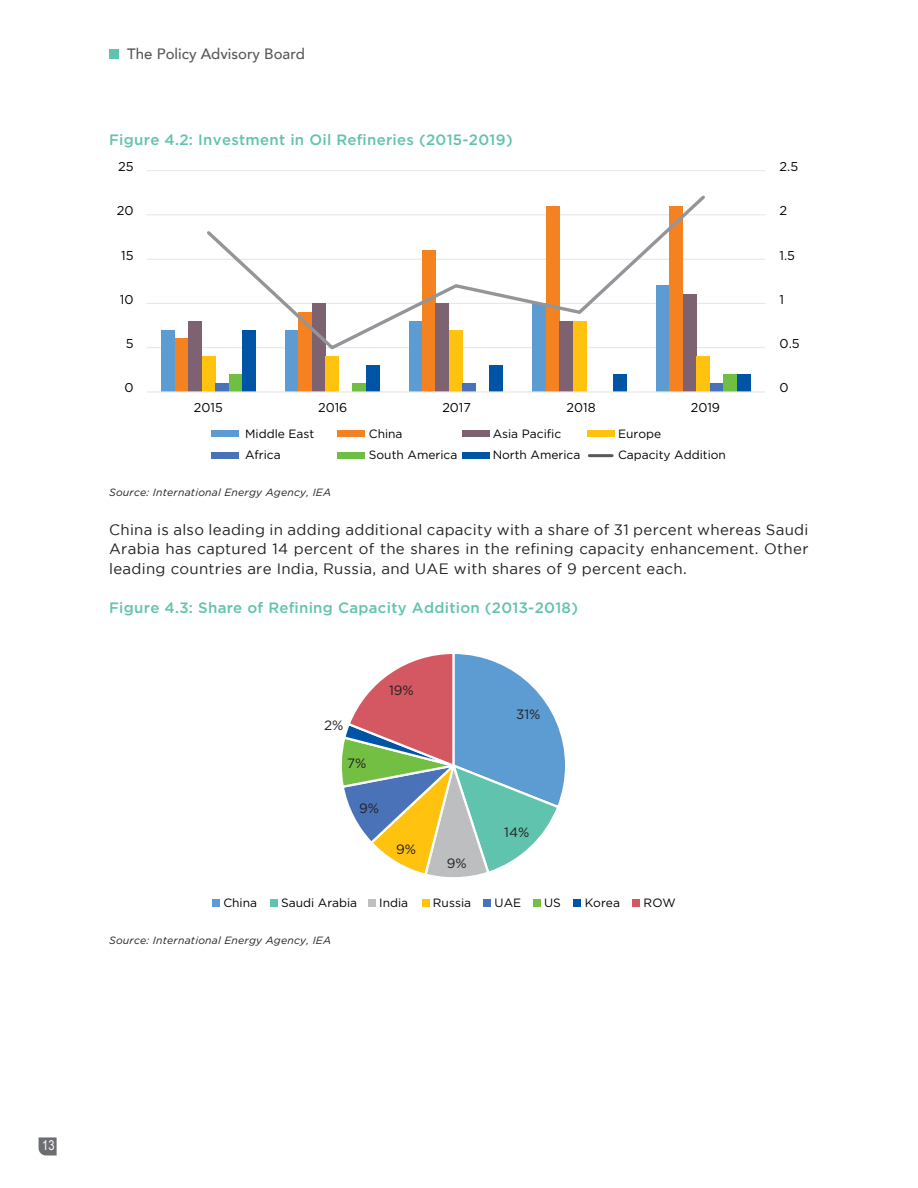
<style>
.page{position:relative;width:918px;height:1188px;background:#fff}
.page>*{position:absolute;margin:0;border:0;box-sizing:border-box;transform-origin:0 0}
.t1{font:15px/19.5px "Gotham";letter-spacing:.02em;color:#231f20;text-align:justify}
.t2{font:500 15px "Gotham";letter-spacing:.02em;color:#61c3ad}
.t3{font:500 15px "Avenir";color:#58595b}
.t4{font:13.5px "Gotham";color:#231f20}
.t5{font:13.5px "Arial Narrow";color:#fff}
.t6{font:12.75px "Gotham";color:#010101}
.t7{font:12px "Gotham";color:#010101}
.t8{font:italic 10.5px "Gotham";letter-spacing:.02em;color:#231f20}
</style>
<div class="page">
<div style="left:109px;top:49px;width:10px;height:10px;background:#61c3ad"></div>
<svg style="left:39px;top:1137px;width:18px;height:19px"></svg>
<hr style="left:147px;top:170px;width:618px;height:1px;background:#e6e7e8">
<hr style="left:147px;top:214px;width:618px;height:1px;background:#e6e7e8">
<hr style="left:147px;top:259px;width:618px;height:1px;background:#e6e7e8">
<hr style="left:147px;top:303px;width:618px;height:1px;background:#e6e7e8">
<hr style="left:147px;top:347px;width:618px;height:1px;background:#e6e7e8">
<div style="left:656px;top:286px;width:14px;height:106px;background:#5d9bd3"></div>
<div style="left:533px;top:303px;width:13px;height:89px;background:#5d9bd3"></div>
<div style="left:409px;top:321px;width:13px;height:71px;background:#5d9bd3"></div>
<div style="left:285px;top:330px;width:14px;height:62px;background:#5d9bd3"></div>
<div style="left:161px;top:330px;width:14px;height:62px;background:#5d9bd3"></div>
<div style="left:670px;top:206px;width:13px;height:186px;background:#f58220"></div>
<div style="left:546px;top:206px;width:14px;height:186px;background:#f58220"></div>
<div style="left:422px;top:250px;width:14px;height:142px;background:#f58220"></div>
<div style="left:299px;top:312px;width:13px;height:80px;background:#f58220"></div>
<div style="left:175px;top:339px;width:14px;height:53px;background:#f58220"></div>
<div style="left:683px;top:295px;width:14px;height:97px;background:#7f6271"></div>
<div style="left:560px;top:321px;width:13px;height:71px;background:#7f6271"></div>
<div style="left:436px;top:303px;width:13px;height:89px;background:#7f6271"></div>
<div style="left:312px;top:303px;width:14px;height:89px;background:#7f6271"></div>
<div style="left:189px;top:321px;width:13px;height:71px;background:#7f6271"></div>
<div style="left:697px;top:356px;width:13px;height:36px;background:#ffc20e"></div>
<div style="left:573px;top:321px;width:13px;height:71px;background:#ffc20e"></div>
<div style="left:449px;top:330px;width:14px;height:62px;background:#ffc20e"></div>
<div style="left:326px;top:356px;width:13px;height:36px;background:#ffc20e"></div>
<div style="left:202px;top:356px;width:13px;height:36px;background:#ffc20e"></div>
<div style="left:710px;top:383px;width:13px;height:9px;background:#4a72b8"></div>
<div style="left:463px;top:383px;width:13px;height:9px;background:#4a72b8"></div>
<div style="left:215px;top:383px;width:14px;height:9px;background:#4a72b8"></div>
<div style="left:723px;top:374px;width:14px;height:18px;background:#71be44"></div>
<div style="left:352px;top:383px;width:14px;height:9px;background:#71be44"></div>
<div style="left:229px;top:374px;width:13px;height:18px;background:#71be44"></div>
<div style="left:737px;top:374px;width:14px;height:18px;background:#0054a6"></div>
<div style="left:613px;top:374px;width:14px;height:18px;background:#0054a6"></div>
<div style="left:490px;top:365px;width:13px;height:27px;background:#0054a6"></div>
<div style="left:366px;top:365px;width:13px;height:27px;background:#0054a6"></div>
<div style="left:242px;top:330px;width:14px;height:62px;background:#0054a6"></div>
<hr style="left:147px;top:391px;width:618px;height:2px;background:#e6e7e8">
<svg style="left:207px;top:195px;width:498px;height:157px"></svg>
<div style="left:212px;top:430px;width:27px;height:7px;background:#5d9bd3"></div>
<div style="left:337px;top:430px;width:27px;height:7px;background:#f58220"></div>
<div style="left:462px;top:430px;width:27px;height:7px;background:#7f6271"></div>
<div style="left:587px;top:430px;width:27px;height:7px;background:#ffc20e"></div>
<div style="left:212px;top:452px;width:27px;height:7px;background:#4a72b8"></div>
<div style="left:337px;top:452px;width:27px;height:7px;background:#71be44"></div>
<div style="left:462px;top:452px;width:27px;height:7px;background:#0054a6"></div>
<hr style="left:589px;top:454px;width:23px;height:3px;background:#58595b">
<svg style="left:341px;top:654px;width:224px;height:224px"></svg>
<div style="left:212px;top:899px;width:8px;height:8px;background:#5d9bd3"></div>
<div style="left:270px;top:899px;width:8px;height:8px;background:#60c3ad"></div>
<div style="left:368px;top:899px;width:8px;height:8px;background:#bcbec0"></div>
<div style="left:422px;top:899px;width:8px;height:8px;background:#ffc20e"></div>
<div style="left:483px;top:899px;width:8px;height:8px;background:#4a72b8"></div>
<div style="left:533px;top:899px;width:8px;height:8px;background:#72bf44"></div>
<div style="left:573px;top:899px;width:8px;height:8px;background:#0054a6"></div>
<div style="left:632px;top:899px;width:8px;height:8px;background:#d35862"></div>
<p class="t3" style="left:127px;top:41px;width:179px">The Policy Advisory Board</p>
<p class="t2" style="left:109px;top:130px;width:405px">Figure 4.2: Investment in Oil Refineries (2015-2019)</p>
<p class="t6" style="left:118px;top:158px;width:17px">25</p>
<p class="t6" style="left:117px;top:203px;width:18px">20</p>
<p class="t6" style="left:121px;top:247px;width:14px">15</p>
<p class="t6" style="left:120px;top:291px;width:15px">10</p>
<p class="t6" style="left:126px;top:335px;width:9px">5</p>
<p class="t6" style="left:124px;top:380px;width:11px">0</p>
<p class="t6" style="left:194px;top:400px;width:30px">2015</p>
<p class="t6" style="left:318px;top:400px;width:31px">2016</p>
<p class="t6" style="left:442px;top:400px;width:30px">2017</p>
<p class="t6" style="left:567px;top:400px;width:31px">2018</p>
<p class="t6" style="left:691px;top:400px;width:31px">2019</p>
<p class="t7" style="left:245px;top:426px;width:71px">Middle East</p>
<p class="t7" style="left:369px;top:426px;width:35px">China</p>
<p class="t7" style="left:493px;top:426px;width:70px">Asia Pacific</p>
<p class="t7" style="left:618px;top:426px;width:45px">Europe</p>
<p class="t7" style="left:245px;top:448px;width:37px">Africa</p>
<p class="t7" style="left:369px;top:448px;width:90px">South America</p>
<p class="t7" style="left:493px;top:448px;width:89px">North America</p>
<p class="t7" style="left:618px;top:448px;width:109px">Capacity Addition</p>
<p class="t6" style="left:780px;top:158px;width:20px">2.5</p>
<p class="t6" style="left:780px;top:203px;width:9px">2</p>
<p class="t6" style="left:780px;top:247px;width:17px">1.5</p>
<p class="t6" style="left:780px;top:291px;width:6px">1</p>
<p class="t6" style="left:780px;top:335px;width:22px">0.5</p>
<p class="t6" style="left:780px;top:380px;width:11px">0</p>
<p class="t8" style="left:109px;top:485px;width:223px">Source: International Energy Agency, IEA</p>
<p class="t1" style="left:109px;top:520px;width:701px">China is also leading in adding additional capacity with a share of 31 percent whereas Saudi Arabia has captured 14 percent of the shares in the refining capacity enhancement. Other leading countries are India, Russia, and UAE with shares of 9 percent each.</p>
<p class="t2" style="left:109px;top:598px;width:470px">Figure 4.3: Share of Refining Capacity Addition (2013-2018)</p>
<p class="t4" style="left:324px;top:717px;width:21px">2%</p>
<p class="t4" style="left:347px;top:755px;width:21px">7%</p>
<p class="t4" style="left:389px;top:682px;width:26px">19%</p>
<p class="t4" style="left:359px;top:800px;width:21px">9%</p>
<p class="t4" style="left:396px;top:840px;width:21px">9%</p>
<p class="t4" style="left:447px;top:855px;width:21px">9%</p>
<p class="t4" style="left:516px;top:706px;width:26px">31%</p>
<p class="t4" style="left:504px;top:823px;width:26px">14%</p>
<p class="t7" style="left:223px;top:895px;width:35px">China</p>
<p class="t7" style="left:281px;top:895px;width:78px">Saudi Arabia</p>
<p class="t7" style="left:379px;top:895px;width:30px">India</p>
<p class="t7" style="left:433px;top:895px;width:40px">Russia</p>
<p class="t7" style="left:495px;top:895px;width:28px">UAE</p>
<p class="t7" style="left:544px;top:895px;width:18px">US</p>
<p class="t7" style="left:585px;top:895px;width:37px">Korea</p>
<p class="t7" style="left:644px;top:895px;width:34px">ROW</p>
<p class="t8" style="left:109px;top:934px;width:223px">Source: International Energy Agency, IEA</p>
<p class="t5" style="left:42px;top:1136px;width:14px">13</p>
</div>
